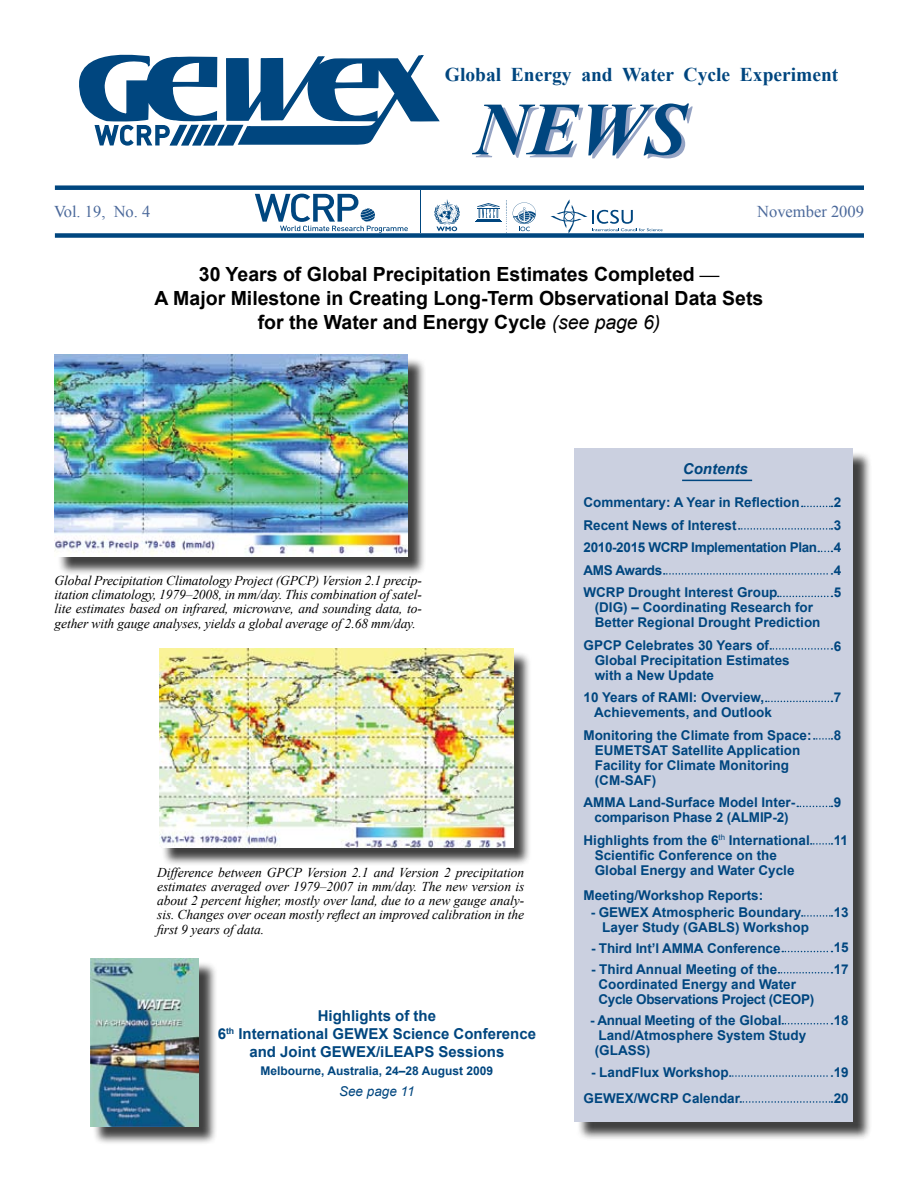
<style>
.page{position:relative;width:918px;height:1188px;background:#fff}
.page>*{position:absolute;margin:0;border:0;box-sizing:border-box;transform-origin:0 0}
.t1{font:italic 700 75px "Times New Roman";color:#00467f}
.t2{font:700 19.5px/24px "Arial";color:#000;text-align:center}
.t3{font:700 19.5px "Times New Roman";color:#00467f}
.t4{font:16.5px "Times New Roman";color:#4b699b}
.t5{font:700 15px/18px "Arial";color:#00467f;text-align:center}
.t6{font:italic 700 15px "Arial";color:#00467f}
.t7{font:700 13.5px/15px "Arial";color:#00467f}
.t8{font:italic 13.5px/14.4px "Times New Roman";letter-spacing:-.01em;color:#000;text-align:justify}
.t9{font:italic 13.5px "Arial";color:#00467f}
.t10{font:700 12px "Arial";color:#00467f}
.s1{font-family:"Times New Roman"}
.s2{font-weight:400;font-style:italic}
</style>
<div class="page">
<div style="left:55px;top:233px;width:809px;height:5px;background:#00467f"></div>
<div style="left:55px;top:185px;width:809px;height:5px;background:#00467f"></div>
<svg style="left:225px;top:119px;width:216px;height:119px"></svg>
<svg style="left:78px;top:185px;width:140px;height:170px"></svg>
<svg style="left:79px;top:54px;width:359px;height:93px"></svg>
<hr style="left:420px;top:191px;width:1px;height:42px;background:#00467f">
<svg style="left:255px;top:194px;width:153px;height:39px"></svg>
<svg style="left:475px;top:200px;width:32px;height:33px"></svg>
<svg style="left:513px;top:202px;width:23px;height:29px"></svg>
<svg style="left:551px;top:199px;width:112px;height:35px"></svg>
<svg style="left:434px;top:199px;width:26px;height:32px"></svg>
<div style="left:57px;top:357px;width:369px;height:219px;background:#000;opacity:.75"></div>
<img style="left:55px;top:355px;width:352px;height:202px">
<div style="left:162px;top:651px;width:370px;height:215px;background:#000;opacity:.75"></div>
<img style="left:159px;top:649px;width:354px;height:199px">
<div style="left:92px;top:961px;width:126px;height:184px;background:#000;opacity:.75"></div>
<img style="left:90px;top:959px;width:109px;height:167px">
<div style="left:577px;top:451px;width:295px;height:690px;background:#000;opacity:.75"></div>
<div style="left:574px;top:448px;width:280px;height:674px;background:#cbd0e0"></div>
<hr style="left:682px;top:480px;width:70px;height:1px;background:#00467f">
<svg style="left:802px;top:506px;width:30px;height:1px"></svg>
<svg style="left:739px;top:528px;width:93px;height:2px"></svg>
<svg style="left:818px;top:551px;width:14px;height:1px"></svg>
<svg style="left:664px;top:573px;width:168px;height:2px"></svg>
<svg style="left:778px;top:596px;width:54px;height:1px"></svg>
<svg style="left:770px;top:648px;width:62px;height:2px"></svg>
<svg style="left:766px;top:701px;width:66px;height:1px"></svg>
<svg style="left:814px;top:738px;width:18px;height:2px"></svg>
<svg style="left:797px;top:806px;width:35px;height:1px"></svg>
<svg style="left:811px;top:843px;width:21px;height:2px"></svg>
<svg style="left:802px;top:915px;width:30px;height:2px"></svg>
<svg style="left:782px;top:951px;width:50px;height:1px"></svg>
<svg style="left:778px;top:972px;width:54px;height:2px"></svg>
<svg style="left:782px;top:1023px;width:50px;height:1px"></svg>
<svg style="left:740px;top:1101px;width:92px;height:2px"></svg>
<svg style="left:730px;top:1075px;width:102px;height:2px"></svg>
<h2 class="t3" style="left:445px;top:61px;width:395px">Global Energy and Water Cycle Experiment</h2>
<h1 class="t1" style="left:474px;top:77px;width:214px">NEWS</h1>
<p class="t4" style="left:54px;top:201px;width:98px">Vol. 19, No. 4</p>
<p class="t4" style="left:757px;top:201px;width:108px">November 2009</p>
<h2 class="t2" style="left:155px;top:263px;width:610px">30 Years of Global Precipitation Estimates Completed <span class="s1">—<br></span>A Major Milestone in Creating Long-Term Observational Data Sets for the Water and Energy Cycle <span class="s2">(see page 6)</span></h2>
<p class="t8" style="left:55px;top:573px;width:369px">Global Precipitation Climatology Project (GPCP) Version 2.1 precip&shy;itation climatology, 1979–2008, in mm/day. This combination of satel&shy;lite estimates based on infrared, microwave, and sounding data, to&shy;gether with gauge analyses, yields a global average of 2.68 mm/day.</p>
<p class="t8" style="left:157px;top:865px;width:369px">Difference between GPCP Version 2.1 and Version 2 precipitation estimates averaged over 1979–2007 in mm/day. The new version is about 2 percent higher, mostly over land, due to a new gauge analy&shy;sis. Changes over ocean mostly reflect an improved calibration in the first 9 years of data.</p>
<p class="t5" style="left:218px;top:1007px;width:320px">Highlights of the<br>6<sup>th</sup> International GEWEX Science Conference and Joint GEWEX/iLEAPS Sessions</p>
<p class="t10" style="left:261px;top:1063px;width:234px">Melbourne, Australia, 24–28 August 2009</p>
<p class="t9" style="left:339px;top:1083px;width:77px">See page 11</p>
<p class="t6" style="left:683px;top:459px;width:66px">Contents</p>
<p class="t7" style="left:584px;top:492px;width:235px;line-height:22.5px">Commentary: A Year in Reflection<br>Recent News of Interest<br>2010-2015 WCRP Implementation Plan<br>AMS Awards<br>WCRP Drought Interest Group</p>
<p class="t7" style="left:595px;top:600px;width:227px">(DIG) – Coordinating Research for<br>Better Regional Drought Prediction</p>
<p class="t7" style="left:595px;top:638px;width:197px;text-indent:-11px">GPCP Celebrates 30 Years of<br>Global Precipitation Estimates with a New Update</p>
<p class="t7" style="left:594px;top:690px;width:179px;text-indent:-11px">10 Years of RAMI: Overview,<br>Achievements, and Outlook</p>
<p class="t7" style="left:595px;top:728px;width:218px;text-indent:-11px">Monitoring the Climate from Space:<br>EUMETSAT Satellite Application<br>Facility for Climate Monitoring (CM-SAF)</p>
<p class="t7" style="left:584px;top:795px;width:213px;text-align:center">AMMA Land-Surface Model Inter&shy;comparison Phase 2 (ALMIP-2)</p>
<p class="t7" style="left:595px;top:833px;width:217px;text-indent:-11px">Highlights from the 6<sup>th</sup> International<br>Scientific Conference on the<br>Global Energy and Water Cycle</p>
<p class="t7" style="left:584px;top:888px;width:181px">Meeting/Workshop Reports:</p>
<p class="t7" style="left:602px;top:905px;width:208px;text-indent:-12px">- GEWEX Atmospheric Boundary<br>Layer Study (GABLS) Workshop</p>
<p class="t7" style="left:591px;top:941px;width:191px">- Third Int’l AMMA Conference</p>
<p class="t7" style="left:599px;top:962px;width:217px;text-indent:-7px">- Third Annual Meeting of the<br>Coordinated Energy and Water<br>Cycle Observations Project (CEOP)</p>
<p class="t7" style="left:595px;top:1013px;width:213px;text-indent:-4px">- Annual Meeting of the Global<br>Land/Atmosphere System Study (GLASS)</p>
<p class="t7" style="left:584px;top:1060px;width:158px;line-height:25.5px;text-align:center">- LandFlux Workshop<br>GEWEX/WCRP Calendar</p>
<p class="t7" style="left:834px;top:492px;width:9px;line-height:22.5px;text-align:justify">2<br>3<br>4<br>4<br>5</p>
<p class="t7" style="left:834px;top:639px;width:9px">6</p>
<p class="t7" style="left:834px;top:690px;width:9px">7</p>
<p class="t7" style="left:834px;top:728px;width:9px">8</p>
<p class="t7" style="left:834px;top:795px;width:9px">9</p>
<p class="t7" style="left:834px;top:833px;width:16px">11</p>
<p class="t7" style="left:834px;top:905px;width:17px">13</p>
<p class="t7" style="left:834px;top:938px;width:17px;line-height:21.1px">15<br>17</p>
<p class="t7" style="left:834px;top:1013px;width:17px">18</p>
<p class="t7" style="left:834px;top:1059px;width:17px;line-height:26px">19<br>20</p>
</div>
